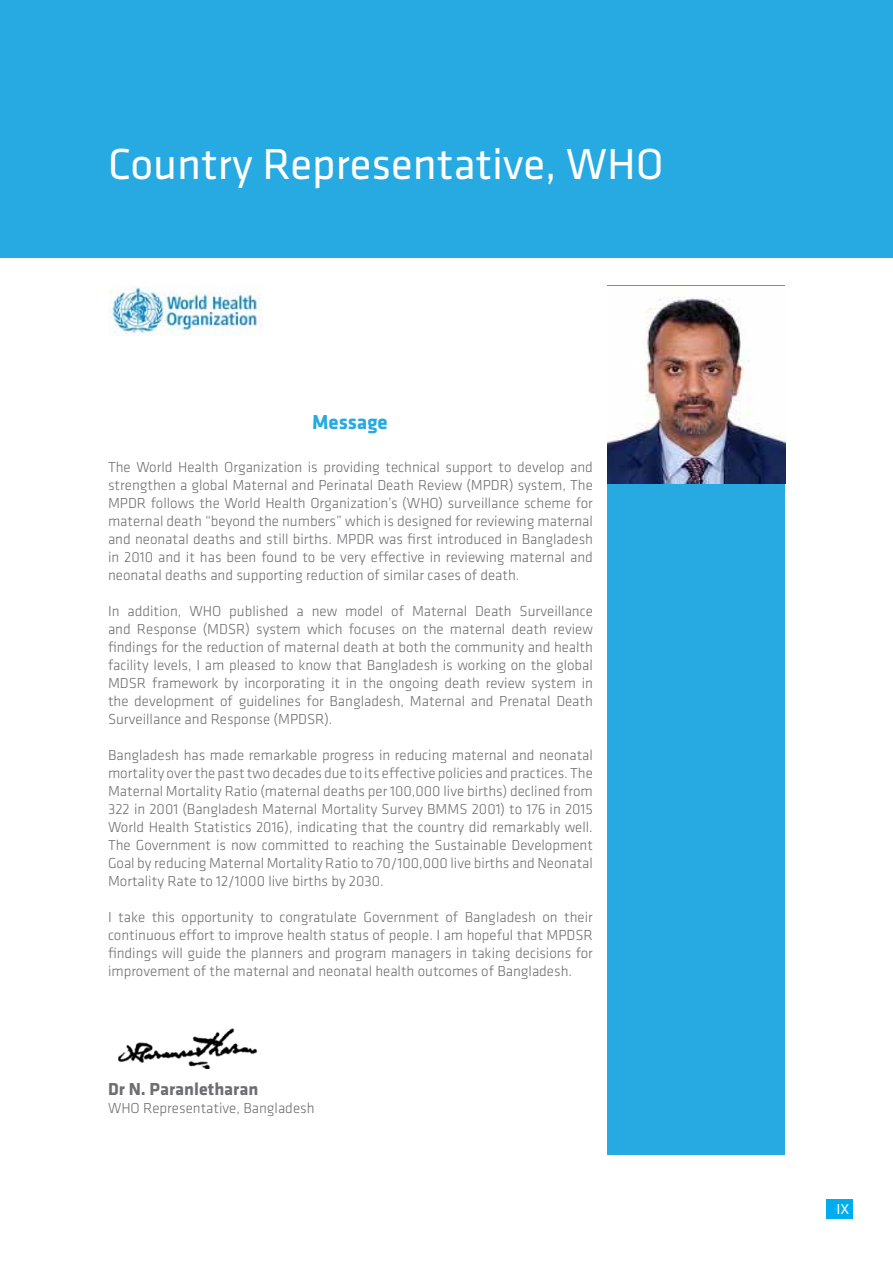
<style>
.page{position:relative;width:893px;height:1263px;background:#fff}
.page>*{position:absolute;margin:0;border:0;box-sizing:border-box;transform-origin:0 0}
.t1{font:45px "Klavika";color:#fff}
.t2{font:700 21px "Klavika";color:#27aae1}
.t3{font:700 18px "Klavika";color:#6d6e71}
.t4{font:300 15px/18px "Klavika";color:#6d6e71;text-align:justify}
.t5{font:15px "Klavika";color:#fff}
</style>
<div class="page">
<div style="left:826px;top:1199px;width:26px;height:20px;background:#00aeef"></div>
<div style="left:0;top:0;width:893px;height:258px;background:#27aae1"></div>
<div style="left:607px;top:286px;width:178px;height:869px;background:#27aae1"></div>
<img style="left:607px;top:286px;width:178px;height:197px">
<img style="left:108px;top:286px;width:154px;height:50px">
<img style="left:117px;top:1028px;width:141px;height:41px">
<h1 class="t1" style="left:108px;top:139px;width:557px">Country Representative, WHO</h1>
<h2 class="t2" style="left:312px;top:411px;width:77px">Message</h2>
<p class="t4" style="left:108px;top:458px;width:486px">The World Health Organization is providing technical support to develop and strengthen a global Maternal and Perinatal Death Review (MPDR) system, The MPDR follows the World Health Organization’s (WHO) surveillance scheme for maternal death “beyond the numbers” which is designed for reviewing maternal and neonatal deaths and still births. MPDR was first introduced in Bangladesh in 2010 and it has been found to be very effective in reviewing maternal and neonatal deaths and supporting reduction of similar cases of death.</p>
<p class="t4" style="left:108px;top:602px;width:486px">In addition, WHO published a new model of Maternal Death Surveillance and Response (MDSR) system which focuses on the maternal death review findings for the reduction of maternal death at both the community and health facility levels, I am pleased to know that Bangladesh is working on the global MDSR framework by incorporating it in the ongoing death review system in the development of guidelines for Bangladesh, Maternal and Prenatal Death Surveillance and Response (MPDSR).</p>
<p class="t4" style="left:108px;top:746px;width:486px">Bangladesh has made remarkable progress in reducing maternal and neonatal mortality over the past two decades due to its effective policies and practices. The Maternal Mortality Ratio (maternal deaths per 100,000 live births) declined from 322 in 2001 (Bangladesh Maternal Mortality Survey BMMS 2001) to 176 in 2015<br>World Health Statistics 2016), indicating that the country did remarkably well.<br>The Government is now committed to reaching the Sustainable Development Goal by reducing Maternal Mortality Ratio to 70/100,000 live births and Neonatal Mortality Rate to 12/1000 live births by 2030.</p>
<p class="t4" style="left:108px;top:908px;width:486px">I take this opportunity to congratulate Government of Bangladesh on their continuous effort to improve health status of people. I am hopeful that MPDSR findings will guide the planners and program managers in taking decisions for improvement of the maternal and neonatal health outcomes of Bangladesh.</p>
<p class="t3" style="left:108px;top:1079px;width:152px">Dr N. Paranletharan</p>
<p class="t4" style="left:108px;top:1099px;width:208px">WHO Representative, Bangladesh</p>
<p class="t5" style="left:836px;top:1200px;width:14px">IX</p>
</div>
